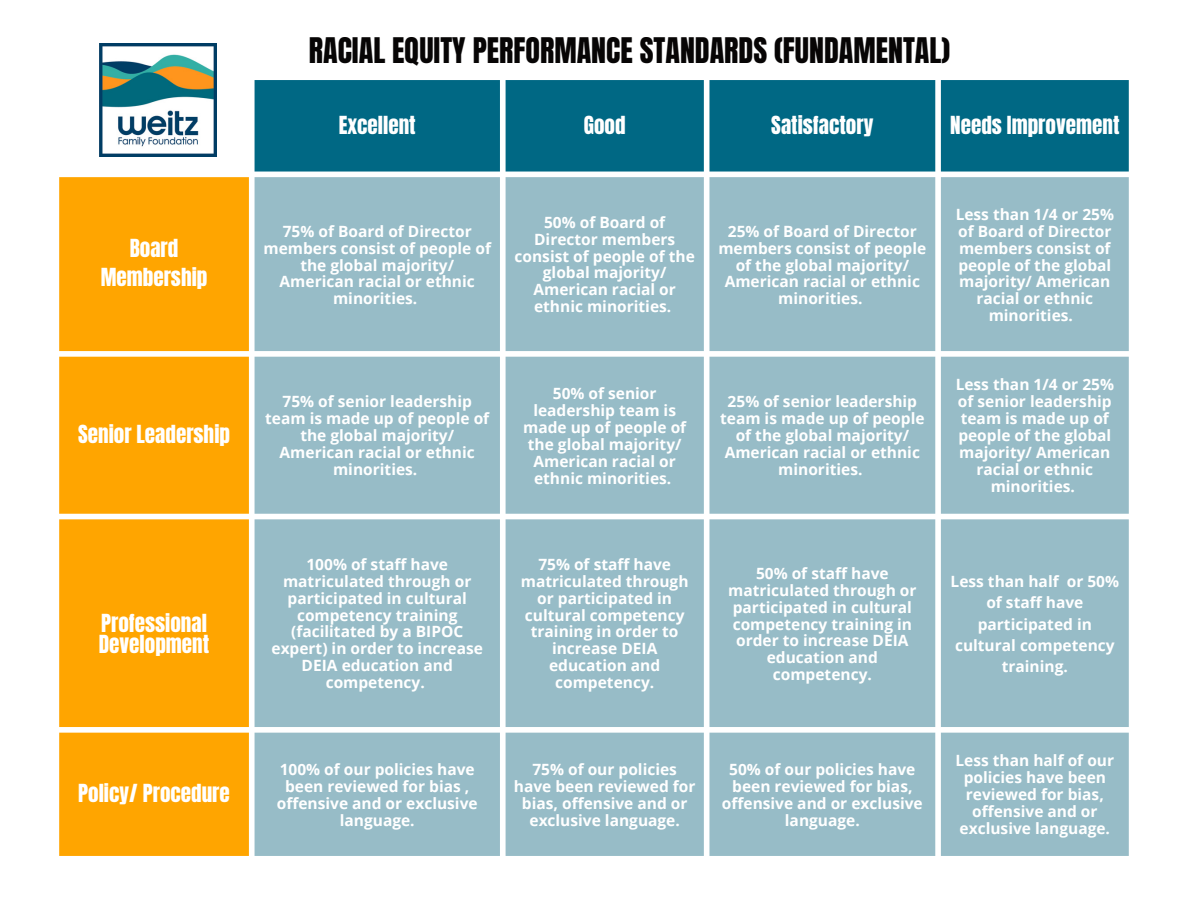
<style>
.page{position:relative;width:1188px;height:918px;background:#fff}
.page>*{position:absolute;margin:0;border:0;box-sizing:border-box;transform-origin:0 0}
.t1{font:30px "Anton";color:#070505}
.t2{font:21.15px/29.2px "Anton";color:#fff;text-align:center}
.t3{font:700 15.45px/16.8px "Open Sans";color:#fff;text-align:center}
</style>
<div class="page">
<div style="left:255px;top:80px;width:874px;height:92px;background:#006884"></div>
<div style="left:59px;top:177px;width:190px;height:679px;background:#ffa500"></div>
<div style="left:255px;top:177px;width:874px;height:679px;background:#97bcc7"></div>
<img style="left:99px;top:44px;width:117px;height:112px">
<h2 class="t2" style="left:101px;top:234px;width:108px">Board<br>Membership</h2>
<h2 class="t2" style="left:78px;top:420px;width:153px">Senior Leadership</h2>
<h2 class="t2" style="left:99px;top:613px;width:112px;line-height:21.3px;text-align:left">Professional<br>Development</h2>
<h2 class="t2" style="left:78px;top:779px;width:153px">Policy/ Procedure</h2>
<h1 class="t1" style="left:309px;top:29px;width:643px">RACIAL EQUITY PERFORMANCE STANDARDS (FUNDAMENTAL)</h1>
<h2 class="t2" style="left:339px;top:111px;width:78px">Excellent</h2>
<h2 class="t2" style="left:584px;top:111px;width:43px">Good</h2>
<h2 class="t2" style="left:771px;top:111px;width:104px">Satisfactory</h2>
<h2 class="t2" style="left:950px;top:111px;width:171px">Needs Improvement</h2>
<p class="t3" style="left:263px;top:222px;width:229px">75% of Board of Director members consist of people of the global majority/<br>American racial or ethnic minorities.</p>
<p class="t3" style="left:515px;top:213px;width:182px">50% of Board of<br>Director members consist of people of the global majority/<br>American racial or ethnic minorities.</p>
<p class="t3" style="left:718px;top:222px;width:209px">25% of Board of Director members consist of people of the global majority/<br>American racial or ethnic minorities.</p>
<p class="t3" style="left:265px;top:393px;width:226px">75% of senior leadership team is made up of people of the global majority/<br>American racial or ethnic minorities.</p>
<p class="t3" style="left:523px;top:385px;width:165px">50% of senior leadership team is made up of people of the global majority/<br>American racial or ethnic minorities.</p>
<p class="t3" style="left:720px;top:393px;width:206px">25% of senior leadership team is made up of people of the global majority/<br>American racial or ethnic minorities.</p>
<p class="t3" style="left:956px;top:206px;width:160px">Less than 1/4 or 25% of Board of Director members consist of people of the global majority/ American racial or ethnic minorities.</p>
<p class="t3" style="left:956px;top:376px;width:160px">Less than 1/4 or 25% of senior leadership team is made up of people of the global majority/ American racial or ethnic minorities.</p>
<p class="t3" style="left:272px;top:556px;width:213px">100% of staff have matriculated through or participated in cultural competency training (facilitated by a BIPOC expert) in order to increase<br>DEIA education and competency.</p>
<p class="t3" style="left:521px;top:556px;width:169px">75% of staff have matriculated through or participated in cultural competency training in order to increase DEIA education and competency.</p>
<p class="t3" style="left:728px;top:565px;width:190px">50% of staff have matriculated through or participated in cultural competency training in order to increase DEIA education and competency.</p>
<p class="t3" style="left:951px;top:570px;width:170px;line-height:21.3px">Less than half or 50% of staff have participated in cultural competency training.</p>
<p class="t3" style="left:277px;top:761px;width:202px">100% of our policies have been reviewed for bias , offensive and or exclusive language.</p>
<p class="t3" style="left:514px;top:761px;width:183px">75% of our policies have been reviewed for bias, offensive and or exclusive language.</p>
<p class="t3" style="left:722px;top:761px;width:202px">50% of our policies have been reviewed for bias, offensive and or exclusive language.</p>
<p class="t3" style="left:956px;top:752px;width:160px">Less than half of our policies have been reviewed for bias, offensive and or exclusive language.</p>
</div>
